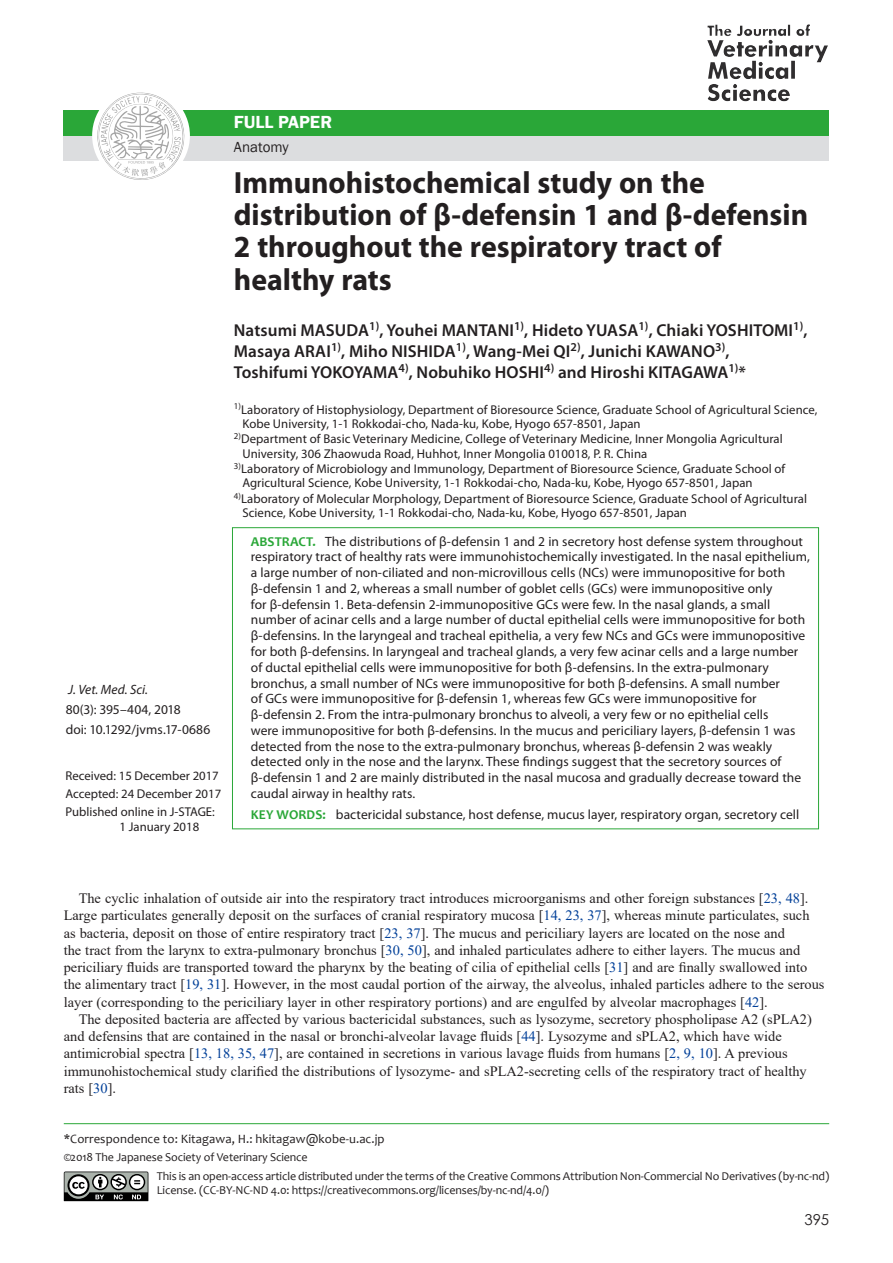
<style>
.page{position:relative;width:893px;height:1263px;background:#fff}
.page>*{position:absolute;margin:0;border:0;box-sizing:border-box;transform-origin:0 0}
.t1{font:700 30.75px/32.2px "Myriad Pro";color:#231f20}
.t2{font:600 18px "Franklin Gothic";color:#fff}
.t3{font:600 17.25px/21px "Myriad Pro";letter-spacing:.005em;color:#231f20}
.t4{font:15px "Franklin Gothic";color:#231f20}
.t5{font:15px "Century Gothic";color:#231f20}
.t6{font:14.25px/17.2px "Times New Roman";color:#231f20}
.t7{font:13.5px/15.8px "Myriad Pro";letter-spacing:.005em;color:#231f20}
.t8{font:italic 13.5px "Myriad Pro";color:#231f20}
.t9{font:12.75px/14.2px "Myriad Pro";letter-spacing:.005em;color:#231f20}
.t10{font:12.75px "Candara";letter-spacing:.005em;color:#231f20}
.t11{font:12px/20px "Candara";letter-spacing:-.01em;color:#231f20}
.s1{font-family:"Candara";font-weight:700;color:#2aa738}
.s2{color:#003f98}
</style>
<div class="page">
<hr style="left:64px;top:1123px;width:765px;height:1px;background:#2aa738">
<div style="left:64px;top:136px;width:765px;height:25px;background:#dcdddf"></div>
<div style="left:64px;top:111px;width:765px;height:25px;background:#2aa738"></div>
<div style="left:92px;top:87px;width:98px;height:97px;background:#fff;border-radius:50%"></div>
<svg style="left:94px;top:92px;width:93px;height:88px"></svg>
<img style="left:707px;top:24px;width:106px;height:33px">
<svg style="left:64px;top:1171px;width:84px;height:30px"></svg>
<p class="t8" style="left:68px;top:681px;width:81px">J. Vet. Med. Sci.</p>
<p class="t7" style="left:66px;top:699px;width:146px;line-height:20px">80(3): 395–404, 2018<br>doi: 10.1292/jvms.17-0686</p>
<p class="t9" style="left:66px;top:766px;width:157px;line-height:17.9px">Received: 15 December 2017<br>Accepted: 24 December 2017<br>Published online in J-STAGE:</p>
<p class="t9" style="left:120px;top:820px;width:81px">1 January 2018</p>
<h2 class="t2" style="left:234px;top:111px;width:100px">FULL PAPER</h2>
<p class="t4" style="left:234px;top:138px;width:56px">Anatomy</p>
<h1 class="t1" style="left:234px;top:165px;width:576px">Immunohistochemical study on the distribution of β-defensin 1 and β-defensin<br>2 throughout the respiratory tract of healthy rats</h1>
<p class="t3" style="left:234px;top:319px;width:575px">Natsumi MASUDA<sup>1)</sup>, Youhei MANTANI<sup>1)</sup>, Hideto YUASA<sup>1)</sup>, Chiaki YOSHITOMI<sup>1)</sup>,<br>Masaya ARAI<sup>1)</sup>, Miho NISHIDA<sup>1)</sup>, Wang-Mei QI<sup>2)</sup>, Junichi KAWANO<sup>3)</sup>,<br>Toshifumi YOKOYAMA<sup>4)</sup>, Nobuhiko HOSHI<sup>4)</sup> and Hiroshi KITAGAWA<sup>1)</sup>*</p>
<p class="t9" style="left:242px;top:402px;width:577px;text-indent:-9px"><sup>1)</sup>Laboratory of Histophysiology, Department of Bioresource Science, Graduate School of Agricultural Science,<br>Kobe University, 1-1 Rokkodai-cho, Nada-ku, Kobe, Hyogo 657-8501, Japan</p>
<p class="t9" style="left:242px;top:432px;width:542px;text-indent:-9px"><sup>2)</sup>Department of Basic Veterinary Medicine, College of Veterinary Medicine, Inner Mongolia Agricultural<br>University, 306 Zhaowuda Road, Huhhot, Inner Mongolia 010018, P. R. China</p>
<p class="t9" style="left:242px;top:461px;width:544px;text-indent:-9px"><sup>3)</sup>Laboratory of Microbiology and Immunology, Department of Bioresource Science, Graduate School of<br>Agricultural Science, Kobe University, 1-1 Rokkodai-cho, Nada-ku, Kobe, Hyogo 657-8501, Japan</p>
<p class="t9" style="left:242px;top:491px;width:566px;text-indent:-9px"><sup>4)</sup>Laboratory of Molecular Morphology, Department of Bioresource Science, Graduate School of Agricultural<br>Science, Kobe University, 1-1 Rokkodai-cho, Nada-ku, Kobe, Hyogo 657-8501, Japan</p>
<p class="t7" style="left:251px;top:533px;width:560px"><span class="s1">ABSTRACT.</span> The distributions of β-defensin 1 and 2 in secretory host defense system throughout respiratory tract of healthy rats were immunohistochemically investigated. In the nasal epithelium, a large number of non-ciliated and non-microvillous cells (NCs) were immunopositive for both β-defensin 1 and 2, whereas a small number of goblet cells (GCs) were immunopositive only<br>for β-defensin 1. Beta-defensin 2-immunopositive GCs were few. In the nasal glands, a small number of acinar cells and a large number of ductal epithelial cells were immunopositive for both β-defensins. In the laryngeal and tracheal epithelia, a very few NCs and GCs were immunopositive for both β-defensins. In laryngeal and tracheal glands, a very few acinar cells and a large number of ductal epithelial cells were immunopositive for both β-defensins. In the extra-pulmonary bronchus, a small number of NCs were immunopositive for both β-defensins. A small number<br>of GCs were immunopositive for β-defensin 1, whereas few GCs were immunopositive for β-defensin 2. From the intra-pulmonary bronchus to alveoli, a very few or no epithelial cells<br>were immunopositive for both β-defensins. In the mucus and periciliary layers, β-defensin 1 was detected from the nose to the extra-pulmonary bronchus, whereas β-defensin 2 was weakly detected only in the nose and the larynx. These findings suggest that the secretory sources of β-defensin 1 and 2 are mainly distributed in the nasal mucosa and gradually decrease toward the caudal airway in healthy rats.</p>
<p class="t7" style="left:251px;top:806px;width:550px"><span class="s1">KEY WORDS:</span> bactericidal substance, host defense, mucus layer, respiratory organ, secretory cell</p>
<p class="t6" style="left:64px;top:889px;width:762px;text-indent:15px">The cyclic inhalation of outside air into the respiratory tract introduces microorganisms and other foreign substances [<span class="s2">23, 48</span>].<br>Large particulates generally deposit on the surfaces of cranial respiratory mucosa [<span class="s2">14, 23, 37</span>], whereas minute particulates, such as bacteria, deposit on those of entire respiratory tract [<span class="s2">23, 37</span>]. The mucus and periciliary layers are located on the nose and<br>the tract from the larynx to extra-pulmonary bronchus [<span class="s2">30, 50</span>], and inhaled particulates adhere to either layers. The mucus and periciliary fluids are transported toward the pharynx by the beating of cilia of epithelial cells [<span class="s2">31</span>] and are finally swallowed into the alimentary tract [<span class="s2">19, 31</span>]. However, in the most caudal portion of the airway, the alveolus, inhaled particles adhere to the serous layer (corresponding to the periciliary layer in other respiratory portions) and are engulfed by alveolar macrophages [<span class="s2">42</span>].</p>
<p class="t6" style="left:64px;top:1010px;width:750px;text-indent:15px">The deposited bacteria are affected by various bactericidal substances, such as lysozyme, secretory phospholipase A2 (sPLA2) and defensins that are contained in the nasal or bronchi-alveolar lavage fluids [<span class="s2">44</span>]. Lysozyme and sPLA2, which have wide antimicrobial spectra [<span class="s2">13, 18, 35, 47</span>], are contained in secretions in various lavage fluids from humans [<span class="s2">2, 9, 10</span>]. A previous immunohistochemical study clarified the distributions of lysozyme- and sPLA2-secreting cells of the respiratory tract of healthy rats [<span class="s2">30</span>].</p>
<p class="t10" style="left:64px;top:1130px;width:322px">*Correspondence to: Kitagawa, H.: hkitagaw@kobe-u.ac.jp</p>
<p class="t11" style="left:157px;top:1146px;width:674px;text-indent:-93px">©2018 The Japanese Society of Veterinary Science<br>This is an open-access article distributed under the terms of the Creative Commons Attribution Non-Commercial No Derivatives (by-nc-nd)</p>
<p class="t11" style="left:157px;top:1180px;width:394px">License. (CC-BY-NC-ND 4.0: https://creativecommons.org/licenses/by-nc-nd/4.0/)</p>
<p class="t5" style="left:805px;top:1209px;width:26px">395</p>
</div>
